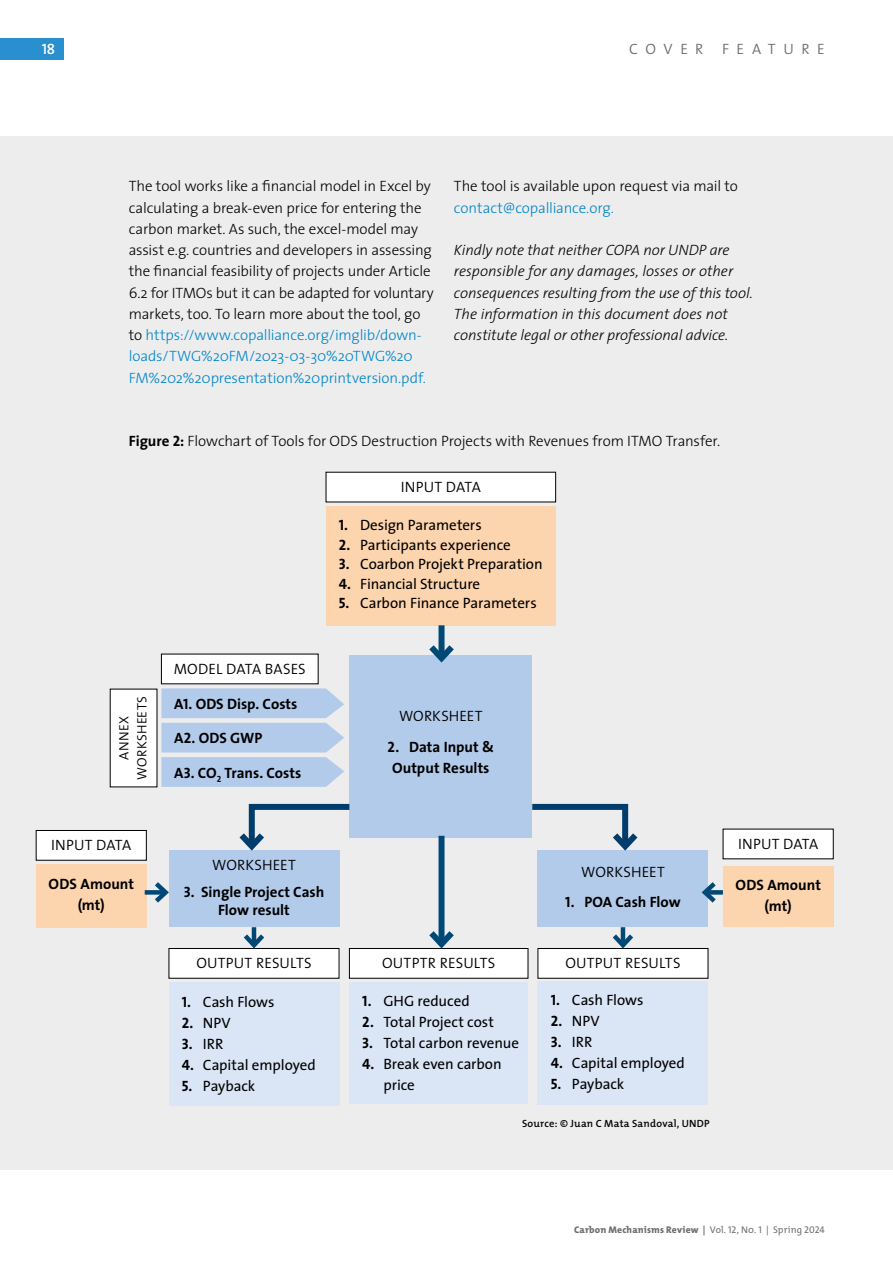
<style>
.page{position:relative;width:893px;height:1263px;background:#fff}
.page>*{position:absolute;margin:0;border:0;box-sizing:border-box;transform-origin:0 0}
.t1{font:300 15px/21.3px "The Sans";letter-spacing:-.01em;color:#000}
.t2{font:15px/21px "The Sans";letter-spacing:-.005em;color:#000}
.t3{font:italic 300 15px/21.3px "The Sans";letter-spacing:-.005em;color:#000}
.t4{font:700 15px/21px "The Sans";color:#000;text-align:center}
.t5{font:300 15px "The Sans";letter-spacing:.01em;color:#000}
.t6{font:300 15px "The Sans";letter-spacing:-.005em;color:#0085c8}
.t7{font:300 15px "The Mix";letter-spacing:.505em;color:#706f6f}
.t8{font:15px "The Mix Semi Bold Caps";color:#fff}
.t9{font:300 13.5px/18px "The Sans";letter-spacing:.02em;color:#000;text-align:center}
.t10{font:600 10.5px "The Mix";letter-spacing:.025em;color:#000}
.t11{font:800 9.75px "The Mix";letter-spacing:.015em;color:#706f6f}
.s1{color:#0085c8}
.s2{font-weight:700}
.s3{font-family:"The Sans Bold Caps";font-weight:400}
.s4{font-family:"The Sans Bold Caps"}
.s5{font-weight:400}
.s6{font-family:"The Mix Regular Caps";font-weight:400}
</style>
<div class="page">
<div style="left:0;top:136px;width:893px;height:1033px;background:#ededed"></div>
<div style="left:326px;top:506px;width:230px;height:119px;background:#fcd4ae"></div>
<div style="left:326px;top:472px;width:230px;height:30px;background:#fff"></div>
<div style="left:161px;top:654px;width:157px;height:30px;background:#fff"></div>
<div style="left:110px;top:689px;width:47px;height:98px;background:#fff"></div>
<div style="left:169px;top:948px;width:170px;height:30px;background:#fff"></div>
<div style="left:169px;top:948px;width:170px;height:30px;border:1px solid #000"></div>
<div style="left:349px;top:948px;width:179px;height:30px;background:#fff"></div>
<div style="left:349px;top:948px;width:179px;height:30px;border:1px solid #000"></div>
<div style="left:538px;top:948px;width:170px;height:30px;background:#fff"></div>
<div style="left:538px;top:948px;width:170px;height:30px;border:1px solid #000"></div>
<div style="left:349px;top:655px;width:183px;height:183px;background:#b3cbeb"></div>
<div style="left:36px;top:830px;width:110px;height:30px;background:#fff"></div>
<div style="left:36px;top:830px;width:111px;height:30px;border:1px solid #000"></div>
<div style="left:723px;top:829px;width:110px;height:30px;background:#fff"></div>
<div style="left:169px;top:982px;width:170px;height:124px;background:#dae5f6"></div>
<div style="left:349px;top:982px;width:179px;height:122px;background:#dae5f6"></div>
<div style="left:538px;top:981px;width:170px;height:124px;background:#dae5f6"></div>
<div style="left:169px;top:851px;width:170px;height:76px;background:#b3cbeb"></div>
<div style="left:36px;top:864px;width:110px;height:63px;background:#fcd4ae"></div>
<div style="left:723px;top:866px;width:110px;height:61px;background:#fcd4ae"></div>
<div style="left:538px;top:851px;width:170px;height:76px;background:#b3cbeb"></div>
<div style="left:439px;top:625px;width:6px;height:33px;background:#004876"></div>
<svg style="left:429px;top:639px;width:25px;height:24px"></svg>
<svg style="left:239px;top:929px;width:30px;height:21px"></svg>
<svg style="left:608px;top:929px;width:30px;height:21px"></svg>
<div style="left:439px;top:836px;width:6px;height:108px;background:#004876"></div>
<svg style="left:423px;top:925px;width:37px;height:25px"></svg>
<svg style="left:233px;top:803px;width:117px;height:52px"></svg>
<svg style="left:532px;top:803px;width:112px;height:52px"></svg>
<svg style="left:161px;top:688px;width:183px;height:99px"></svg>
<div style="left:705px;top:890px;width:18px;height:5px;background:#004876"></div>
<svg style="left:701px;top:882px;width:19px;height:21px"></svg>
<div style="left:145px;top:890px;width:21px;height:5px;background:#004876"></div>
<svg style="left:150px;top:882px;width:19px;height:21px"></svg>
<div style="left:0;top:38px;width:64px;height:22px;background:#2a8fcf"></div>
<p class="t8" style="left:42px;top:36px;width:15px">18</p>
<p class="t7" style="left:629px;top:36px;width:197px">COVER FEATURE</p>
<p class="t1" style="left:129px;top:175px;width:307px">The tool works like a fnancial model in Excel by calculating a break-even price for entering the carbon market. As such, the excel-model may assist e.g. countries and developers in assessing the fnancial feasibility of projects under Article 6.2 for ITMOs but it can be adapted for voluntary markets, too. To learn more about the tool, go to <span class="s1">https://www.copalliance.org/imglib/down&shy;loads/TWG%20FM/2023-03-30%20TWG%20<br>FM%202%20presentation%20printversion.pdf.</span></p>
<p class="t1" style="left:454px;top:175px;width:286px">The tool is available upon request via mail to</p>
<p class="t6" style="left:454px;top:195px;width:161px">contact@copalliance.org.</p>
<p class="t3" style="left:454px;top:239px;width:300px">Kindly note that neither COPA nor UNDP are responsible for any damages, losses or other consequences resulting from the use ofthis tool.<br>The information in this document does not constitute legal or other professional advice.</p>
<p class="t1" style="left:129px;top:430px;width:593px"><span class="s2">Figure</span> <span class="s3">2</span><span class="s2">:</span> Flowchart of Tools for ODS Destruction Projects with Revenues from ITMO Transfer.</p>
<p class="t5" style="left:401px;top:474px;width:81px">INPUT DATA</p>
<p class="t2" style="left:339px;top:514px;width:144px"><span class="s4">1.</span> Design Parameters</p>
<p class="t2" style="left:339px;top:534px;width:174px"><span class="s4">2.</span> Participants experience</p>
<p class="t2" style="left:339px;top:553px;width:205px"><span class="s4">3.</span> Coarbon Projekt Preparation</p>
<p class="t2" style="left:339px;top:573px;width:143px"><span class="s4">4.</span> Financial Structure</p>
<p class="t2" style="left:339px;top:592px;width:199px"><span class="s4">5.</span> Carbon Finance Parameters</p>
<p class="t9" style="left:115px;top:780px;width:85px;rotate:-90deg">ANNEX<br>WORKSHEETS</p>
<p class="t5" style="left:174px;top:656px;width:134px">MODEL DATA BASES</p>
<p class="t4" style="left:174px;top:693px;width:125px">A<span class="s3">1</span>. ODS Disp. Costs</p>
<p class="t4" style="left:174px;top:727px;width:90px">A<span class="s3">2</span>. ODS GWP</p>
<p class="t4" style="left:174px;top:762px;width:129px">A<span class="s3">3</span>. CO<sub>2</sub> Trans. Costs</p>
<p class="t5" style="left:399px;top:703px;width:85px">WORKSHEET</p>
<p class="t4" style="left:388px;top:736px;width:108px"><span class="s3">2</span>. Data Input &amp;<br>Output Results</p>
<p class="t5" style="left:51px;top:832px;width:81px">INPUT DATA</p>
<p class="t5" style="left:738px;top:831px;width:81px">INPUT DATA</p>
<p class="t5" style="left:212px;top:852px;width:85px">WORKSHEET</p>
<p class="t4" style="left:184px;top:882px;width:142px;line-height:18px"><span class="s3">3</span>. Single Project Cash<br>Flow result</p>
<p class="t5" style="left:581px;top:860px;width:85px">WORKSHEET</p>
<p class="t4" style="left:565px;top:891px;width:117px"><span class="s3">1</span>. POA Cash Flow</p>
<p class="t4" style="left:49px;top:873px;width:87px">ODS Amount (mt)</p>
<p class="t4" style="left:735px;top:874px;width:87px">ODS Amount (mt)</p>
<p class="t5" style="left:196px;top:950px;width:117px">OUTPUT RESULTS</p>
<p class="t5" style="left:382px;top:950px;width:115px">OUTPTR RESULTS</p>
<p class="t5" style="left:565px;top:950px;width:117px">OUTPUT RESULTS</p>
<p class="t2" style="left:182px;top:990px;width:94px"><span class="s4">1.</span> Cash Flows</p>
<p class="t2" style="left:182px;top:1011px;width:51px"><span class="s4">2.</span> NPV</p>
<p class="t2" style="left:182px;top:1032px;width:43px"><span class="s4">3.</span> IRR</p>
<p class="t2" style="left:182px;top:1053px;width:136px"><span class="s4">4.</span> Capital employed</p>
<p class="t2" style="left:182px;top:1074px;width:75px"><span class="s4">5.</span> Payback</p>
<p class="t2" style="left:362px;top:990px;width:109px"><span class="s4">1.</span> GHG reduced</p>
<p class="t2" style="left:362px;top:1011px;width:133px"><span class="s4">2.</span> Total Project cost</p>
<p class="t2" style="left:362px;top:1032px;width:158px"><span class="s4">3.</span> Total carbon revenue</p>
<p class="t2" style="left:383px;top:1053px;width:120px;text-indent:-21px"><span class="s4">4.</span> Break even carbon price</p>
<p class="t2" style="left:551px;top:989px;width:94px"><span class="s4">1.</span> Cash Flows</p>
<p class="t2" style="left:551px;top:1010px;width:51px"><span class="s4">2.</span> NPV</p>
<p class="t2" style="left:551px;top:1031px;width:43px"><span class="s4">3.</span> IRR</p>
<p class="t2" style="left:551px;top:1052px;width:136px"><span class="s4">4.</span> Capital employed</p>
<p class="t2" style="left:551px;top:1073px;width:75px"><span class="s4">5.</span> Payback</p>
<p class="t10" style="left:522px;top:1114px;width:189px">Source: © Juan C Mata Sandoval, UNDP</p>
<p class="t11" style="left:574px;top:1224px;width:252px">Carbon Mechanisms Review <span class="s2">|</span> <span class="s5">Vol.</span> <span class="s6">12, No. 1 |</span> <span class="s5">Spring</span> <span class="s6">2024</span></p>
</div>
